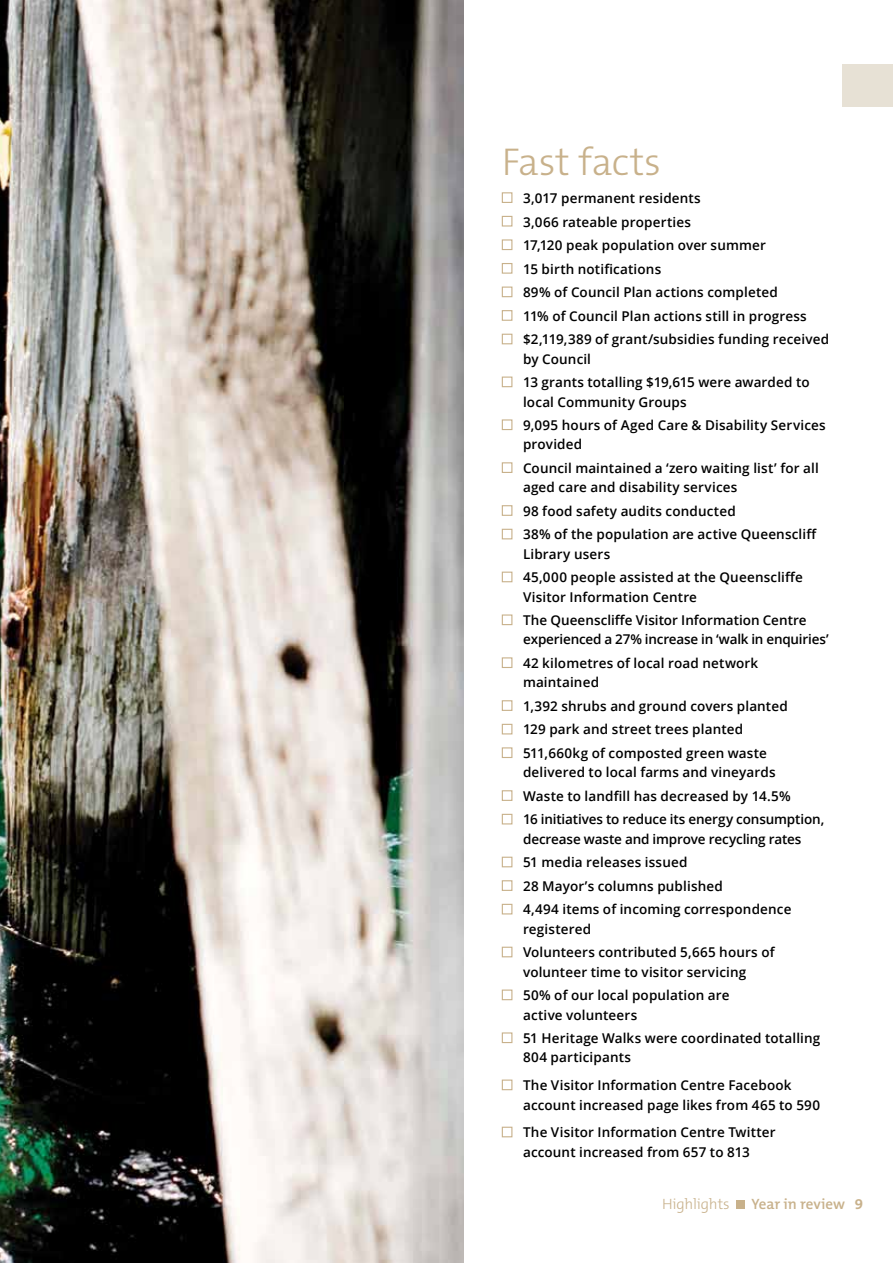
<style>
.page{position:relative;width:893px;height:1263px;background:#fff}
.page>*{position:absolute;margin:0;border:0;box-sizing:border-box;transform-origin:0 0}
.t1{font:300 39px "The Mix B3";letter-spacing:-.005em;color:#c8b18b}
.t2{font:600 15px "The Mix B6";letter-spacing:-.005em;color:#c8b18b}
.t3{font:300 15px "The Mix B3";letter-spacing:-.01em;color:#c8b18b}
.t4{font:600 13.5px/23.5px "Open Sans";letter-spacing:.01em;color:#000}
.t5{font:600 13.5px/23.5px "Open Sans";letter-spacing:-.01em;color:#000}
.s1{font-family:"The Mix B7";font-weight:700}
</style>
<div class="page">
<img style="left:0;top:0;width:463px;height:1263px">
<div style="left:842px;top:64px;width:51px;height:42px;background:#e7e1d5"></div>
<div style="left:736px;top:1200px;width:9px;height:8px;background:#c8b18b"></div>
<div style="left:502px;top:192px;width:10px;height:11px;border:1px solid #c8b18b"></div>
<div style="left:502px;top:216px;width:10px;height:11px;border:1px solid #c8b18b"></div>
<div style="left:502px;top:239px;width:10px;height:11px;border:1px solid #c8b18b"></div>
<div style="left:502px;top:263px;width:10px;height:11px;border:1px solid #c8b18b"></div>
<div style="left:502px;top:287px;width:10px;height:10px;border:1px solid #c8b18b"></div>
<div style="left:502px;top:310px;width:10px;height:11px;border:1px solid #c8b18b"></div>
<div style="left:502px;top:334px;width:10px;height:10px;border:1px solid #c8b18b"></div>
<div style="left:502px;top:376px;width:10px;height:11px;border:1px solid #c8b18b"></div>
<div style="left:502px;top:419px;width:10px;height:11px;border:1px solid #c8b18b"></div>
<div style="left:502px;top:462px;width:10px;height:11px;border:1px solid #c8b18b"></div>
<div style="left:502px;top:505px;width:10px;height:11px;border:1px solid #c8b18b"></div>
<div style="left:502px;top:529px;width:10px;height:10px;border:1px solid #c8b18b"></div>
<div style="left:502px;top:572px;width:10px;height:10px;border:1px solid #c8b18b"></div>
<div style="left:502px;top:614px;width:10px;height:11px;border:1px solid #c8b18b"></div>
<div style="left:502px;top:657px;width:10px;height:11px;border:1px solid #c8b18b"></div>
<div style="left:502px;top:700px;width:10px;height:11px;border:1px solid #c8b18b"></div>
<div style="left:502px;top:724px;width:10px;height:10px;border:1px solid #c8b18b"></div>
<div style="left:502px;top:747px;width:10px;height:11px;border:1px solid #c8b18b"></div>
<div style="left:502px;top:790px;width:10px;height:11px;border:1px solid #c8b18b"></div>
<div style="left:502px;top:814px;width:10px;height:10px;border:1px solid #c8b18b"></div>
<div style="left:502px;top:857px;width:10px;height:10px;border:1px solid #c8b18b"></div>
<div style="left:502px;top:880px;width:10px;height:11px;border:1px solid #c8b18b"></div>
<div style="left:502px;top:904px;width:10px;height:10px;border:1px solid #c8b18b"></div>
<div style="left:502px;top:947px;width:10px;height:10px;border:1px solid #c8b18b"></div>
<div style="left:502px;top:989px;width:10px;height:11px;border:1px solid #c8b18b"></div>
<div style="left:502px;top:1032px;width:10px;height:11px;border:1px solid #c8b18b"></div>
<div style="left:502px;top:1079px;width:10px;height:11px;border:1px solid #c8b18b"></div>
<div style="left:502px;top:1127px;width:10px;height:10px;border:1px solid #c8b18b"></div>
<h1 class="t1" style="left:502px;top:141px;width:161px">Fast facts</h1>
<p class="t4" style="left:523px;top:186px;width:308px">3,017 permanent residents<br>3,066 rateable properties<br>17,120 peak population over summer<br>15 birth notifications<br>89% of Council Plan actions completed<br>11% of Council Plan actions still in progress $2,119,389 of grant/subsidies funding received</p>
<p class="t4" style="left:523px;top:347px;width:288px">by Council<br>13 grants totalling $19,615 were awarded to</p>
<p class="t4" style="left:523px;top:390px;width:304px">local Community Groups<br>9,095 hours of Aged Care &amp; Disability Services</p>
<p class="t4" style="left:523px;top:432px;width:297px">provided<br>Council maintained a ‘zero waiting list’ for all</p>
<p class="t4" style="left:523px;top:475px;width:295px">aged care and disability services<br>98 food safety audits conducted<br>38% of the population are active Queenscliff</p>
<p class="t4" style="left:523px;top:542px;width:281px">Library users<br>45,000 people assisted at the Queenscliffe</p>
<p class="t4" style="left:523px;top:585px;width:285px">Visitor Information Centre<br>The Queenscliffe Visitor Information Centre</p>
<p class="t5" style="left:523px;top:627px;width:307px">experienced a 27% increase in ‘walk in enquiries’<br>42 kilometres of local road network</p>
<p class="t4" style="left:523px;top:670px;width:266px">maintained<br>1,392 shrubs and ground covers planted<br>129 park and street trees planted<br>511,660kg of composted green waste</p>
<p class="t4" style="left:523px;top:760px;width:303px">delivered to local farms and vineyards<br>Waste to landfill has decreased by 14.5%<br>16 initiatives to reduce its energy consumption,</p>
<p class="t4" style="left:523px;top:827px;width:280px">decrease waste and improve recycling rates 51 media releases issued<br>28 Mayor’s columns published<br>4,494 items of incoming correspondence</p>
<p class="t4" style="left:523px;top:917px;width:253px">registered<br>Volunteers contributed 5,665 hours of</p>
<p class="t4" style="left:523px;top:960px;width:225px">volunteer time to visitor servicing<br>50% of our local population are</p>
<p class="t4" style="left:523px;top:1002px;width:299px">active volunteers<br>51 Heritage Walks were coordinated totalling</p>
<p class="t4" style="left:523px;top:1043px;width:270px;line-height:27.8px">804 participants<br>The Visitor Information Centre Facebook</p>
<p class="t4" style="left:523px;top:1090px;width:298px;line-height:27.8px">account increased page likes from 465 to 590<br>The Visitor Information Centre Twitter</p>
<p class="t4" style="left:523px;top:1140px;width:228px">account increased from 657 to 813</p>
<p class="t3" style="left:662px;top:1195px;width:69px">Highlights</p>
<p class="t2" style="left:751px;top:1195px;width:113px">Year in review <span class="s1">9</span></p>
</div>
